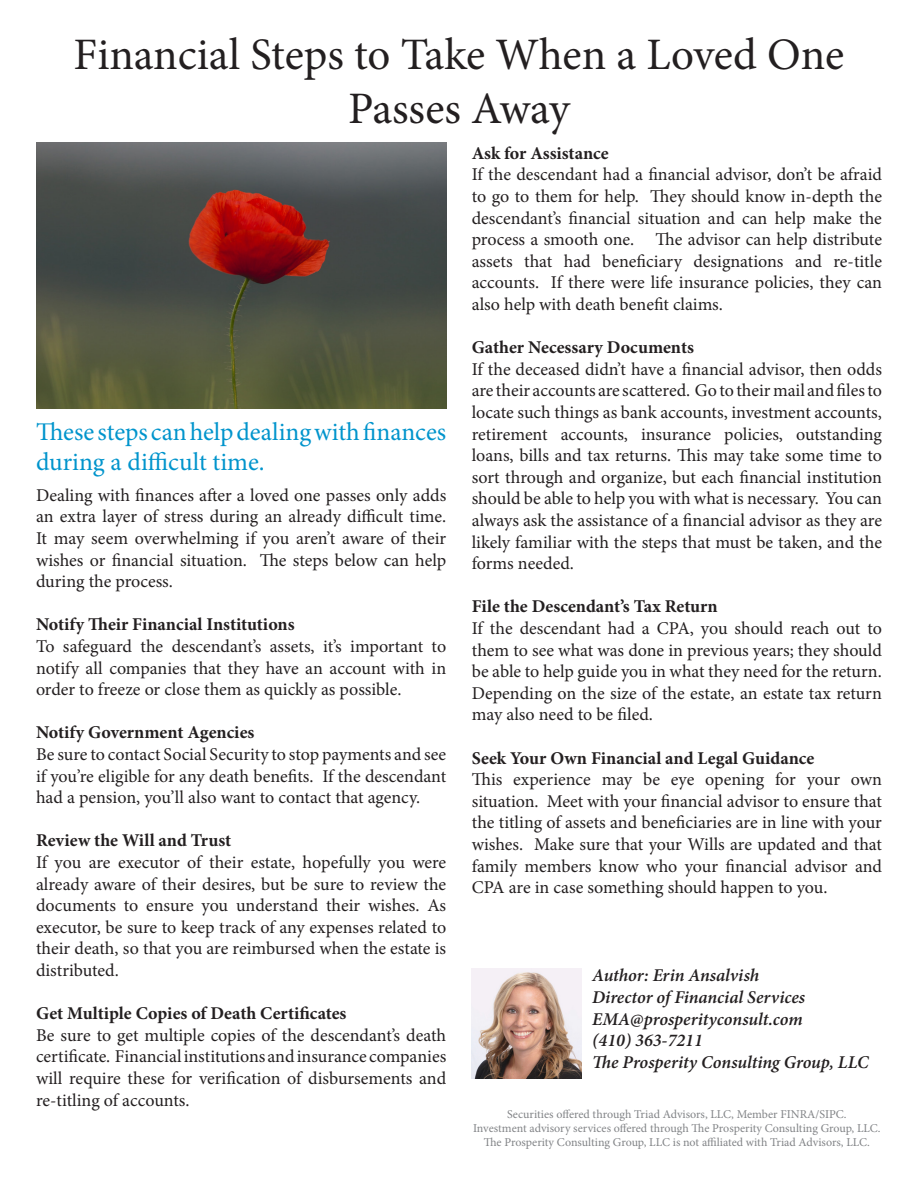
<style>
.page{position:relative;width:918px;height:1188px;background:#fff}
.page>*{position:absolute;margin:0;border:0;box-sizing:border-box;transform-origin:0 0}
.t1{font:45px/54px "Minion Pro";letter-spacing:-.005em;color:#231f20;text-align:center}
.t2{font:25.5px/30.6px "Minion Pro";color:#0094cc}
.t3{font:18px/21.6px "Minion Pro";color:#231f20;text-align:justify}
.t4{font:700 18px "Minion Pro";color:#231f20}
.t5{font:italic 600 18px "Minion Pro";letter-spacing:-.005em;color:#231f20}
.t6{font:12px/14.4px "Minion Pro";color:#828487;text-align:center}
</style>
<div class="page">
<img style="left:36px;top:142px;width:410px;height:267px">
<img style="left:472px;top:968px;width:110px;height:110px">
<p class="t1" style="left:74px;top:28px;width:772px">Financial Steps to Take When a Loved One<br>Passes Away</p>
<p class="t2" style="left:36px;top:416px;width:412px">These steps can help dealing with finances during a difficult time.</p>
<p class="t3" style="left:36px;top:484px;width:412px">Dealing with finances after a loved one passes only adds an extra layer of stress during an already difficult time.<br>It may seem overwhelming if you aren’t aware of their wishes or financial situation. The steps below can help during the process.</p>
<p class="t4" style="left:36px;top:612px;width:260px">Notify Their Financial Institutions</p>
<p class="t3" style="left:36px;top:636px;width:412px">To safeguard the descendant’s assets, it’s important to notify all companies that they have an account with in order to freeze or close them as quickly as possible.</p>
<p class="t4" style="left:36px;top:720px;width:220px">Notify Government Agencies</p>
<p class="t3" style="left:36px;top:744px;width:412px">Be sure to contact Social Security to stop payments and see if you’re eligible for any death benefits. If the descendant had a pension, you’ll also want to contact that agency.</p>
<p class="t4" style="left:36px;top:828px;width:197px">Review the Will and Trust</p>
<p class="t3" style="left:36px;top:852px;width:412px">If you are executor of their estate, hopefully you were already aware of their desires, but be sure to review the documents to ensure you understand their wishes. As executor, be sure to keep track of any expenses related to their death, so that you are reimbursed when the estate is distributed.</p>
<p class="t4" style="left:36px;top:1001px;width:312px">Get Multiple Copies of Death Certificates</p>
<p class="t3" style="left:36px;top:1024px;width:412px">Be sure to get multiple copies of the descendant’s death certificate. Financial institutions and insurance companies will require these for verification of disbursements and</p>
<p class="t3" style="left:36px;top:1089px;width:155px">re-titling of accounts.</p>
<p class="t4" style="left:472px;top:140px;width:138px">Ask for Assistance</p>
<p class="t3" style="left:472px;top:164px;width:412px">If the descendant had a financial advisor, don’t be afraid to go to them for help. They should know in-depth the descendant’s financial situation and can help make the process a smooth one. The advisor can help distribute assets that had beneficiary designations and re-title accounts. If there were life insurance policies, they can also help with death benefit claims.</p>
<p class="t4" style="left:472px;top:335px;width:224px">Gather Necessary Documents</p>
<p class="t3" style="left:472px;top:358px;width:412px">If the deceased didn’t have a financial advisor, then odds are their accounts are scattered. Go to their mail and files to locate such things as bank accounts, investment accounts, retirement accounts, insurance policies, outstanding loans, bills and tax returns. This may take some time to sort through and organize, but each financial institution should be able to help you with what is necessary. You can always ask the assistance of a financial advisor as they are likely familiar with the steps that must be taken, and the forms needed.</p>
<p class="t4" style="left:472px;top:594px;width:247px">File the Descendant’s Tax Return</p>
<p class="t3" style="left:472px;top:618px;width:412px">If the descendant had a CPA, you should reach out to them to see what was done in previous years; they should be able to help guide you in what they need for the return.<br>Depending on the size of the estate, an estate tax return may also need to be filed.</p>
<p class="t4" style="left:472px;top:745px;width:344px">Seek Your Own Financial and Legal Guidance</p>
<p class="t3" style="left:472px;top:769px;width:412px">This experience may be eye opening for your own situation. Meet with your financial advisor to ensure that the titling of assets and beneficiaries are in line with your wishes. Make sure that your Wills are updated and that family members know who your financial advisor and CPA are in case something should happen to you.</p>
<p class="t5" style="left:592px;top:963px;width:169px">Author: Erin Ansalvish</p>
<p class="t5" style="left:592px;top:985px;width:214px">Director of Financial Services</p>
<p class="t5" style="left:592px;top:1006px;width:212px">EMA@prosperityconsult.com</p>
<p class="t5" style="left:592px;top:1028px;width:112px">(410) 363-7211</p>
<p class="t5" style="left:592px;top:1050px;width:278px">The Prosperity Consulting Group, LLC</p>
<p class="t6" style="left:507px;top:1107px;width:341px">Securities offered through Triad Advisors, LLC, Member FINRA/SIPC.</p>
<p class="t6" style="left:473px;top:1121px;width:409px">Investment advisory services offered through The Prosperity Consulting Group, LLC.<br>The Prosperity Consulting Group, LLC is not affiliated with Triad Advisors, LLC.</p>
</div>
